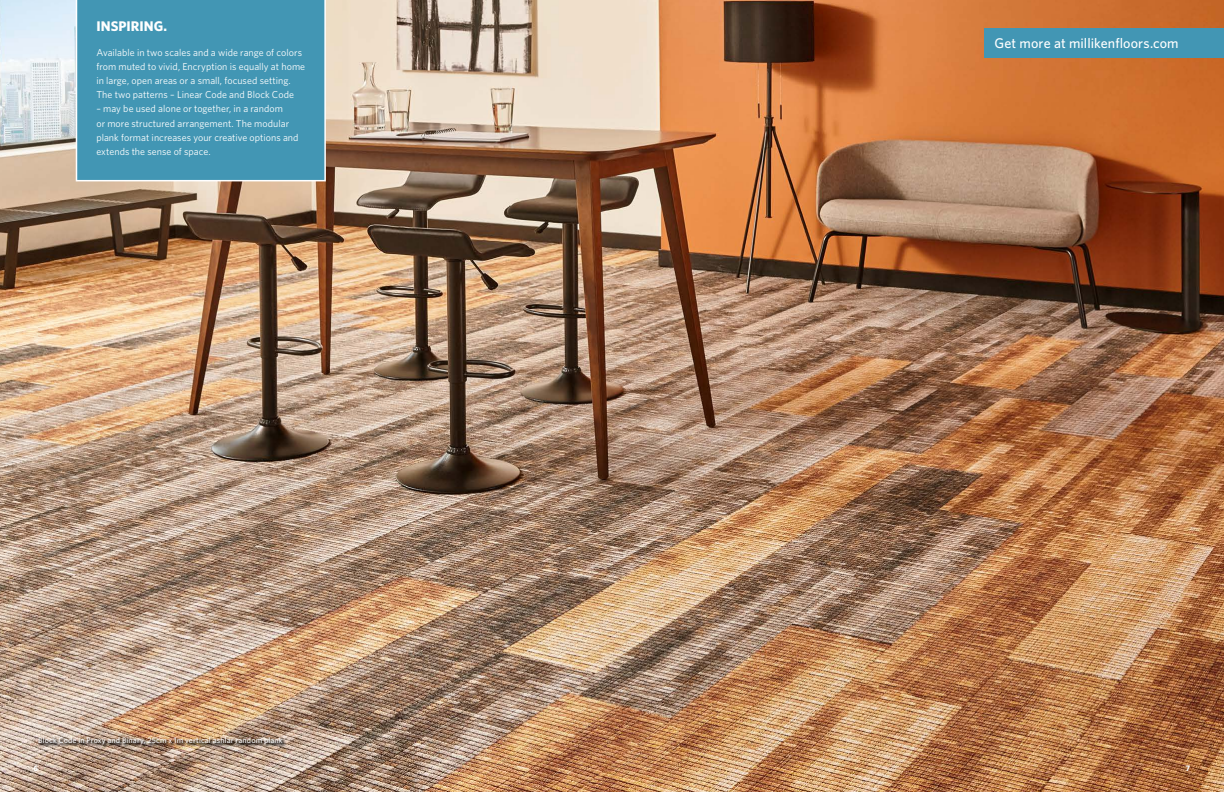
<style>
.page{position:relative;width:1224px;height:792px;background:#fff}
.page>*{position:absolute;margin:0;border:0;box-sizing:border-box;transform-origin:0 0}
.t1{font:500 14px "Whitney";letter-spacing:.005em;color:#fff}
.t2{font:700 14px "Whitney";letter-spacing:.005em;color:#fff}
.t3{font:10px/14.2px "Whitney";letter-spacing:.005em;color:#fff}
.t4{font:500 8px "Whitney";letter-spacing:.015em;color:#fff}
.t5{font:700 8px "Whitney";color:#fff}
</style>
<div class="page">
<img style="left:0;top:0;width:1224px;height:792px">
<div style="left:985px;top:28px;width:239px;height:29px;background:#4296b4"></div>
<div style="left:38px;top:736px;width:249px;height:13px;background:#000;opacity:.7"></div>
<div style="left:76px;top:0;width:250px;height:181px;background:#4296b4"></div>
<h1 class="t2" style="left:96px;top:17px;width:72px">INSPIRING.</h1>
<p class="t3" style="left:96px;top:45px;width:210px">Available in two scales and a wide range of colors from muted to vivid, Encryption is equally at home in large, open areas or a small, focused setting.<br>The two patterns – Linear Code and Block Code</p>
<p class="t3" style="left:96px;top:102px;width:204px">– may be used alone or together, in a random<br>or more structured arrangement. The modular plank format increases your creative options and extends the sense of space.</p>
<p class="t4" style="left:38px;top:735px;width:246px">Block Code in Proxy and Binary, 25cm x 1m vertical ashlar random plank</p>
<h1 class="t1" style="left:994px;top:34px;width:186px">Get more at millikenfloors.com</h1>
<p class="t5" style="left:34px;top:763px;width:6px">6</p>
<p class="t5" style="left:1186px;top:763px;width:6px">7</p>
</div>
